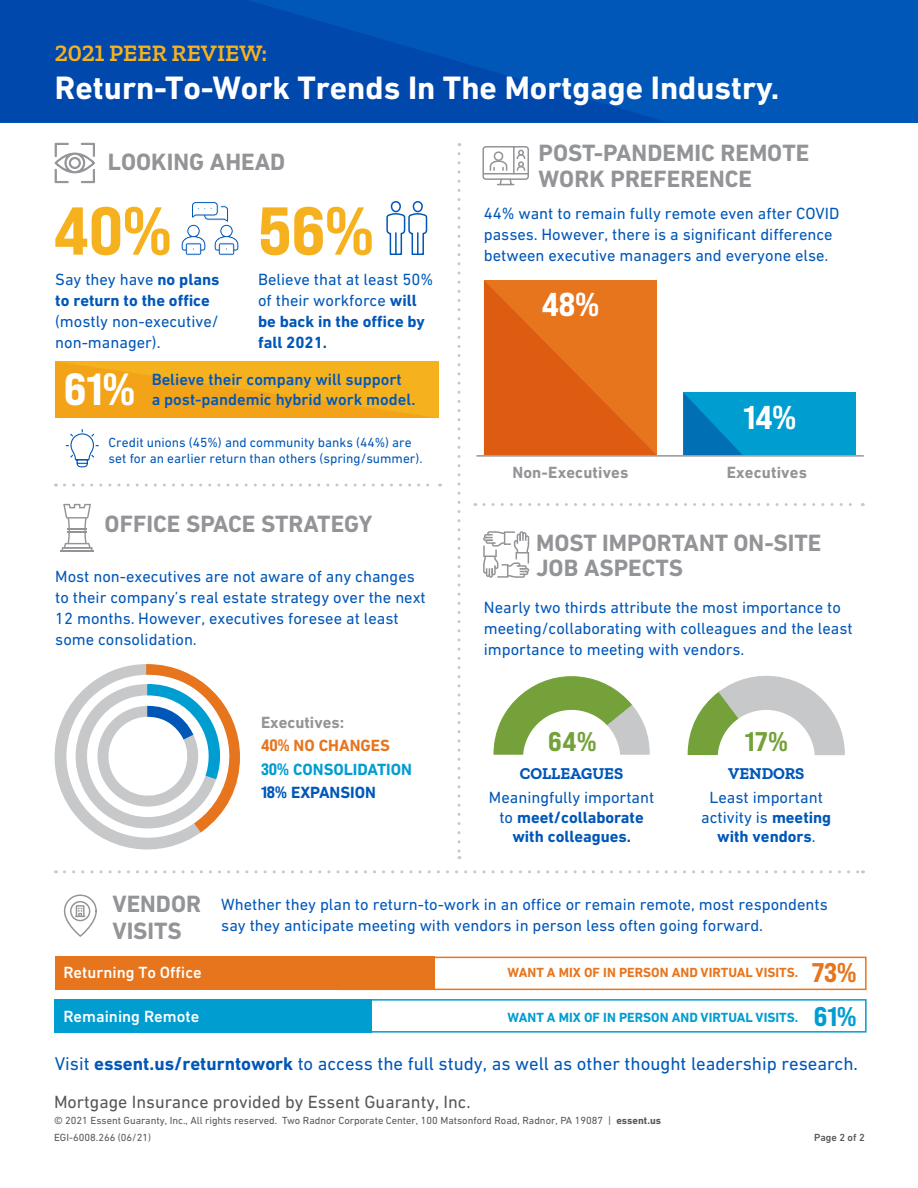
<style>
.page{position:relative;width:918px;height:1188px;background:#fff}
.page>*{position:absolute;margin:0;border:0;box-sizing:border-box;transform-origin:0 0}
.t1{font:67.5px "Bebas Neue Pro Exp Eb";color:#f6b11f}
.t2{font:45px "Bebas Neue Pro Exp Eb";color:#fff}
.t3{font:700 33px "DIN Next W1 G";color:#fff}
.t4{font:33px "Bebas Neue Pro Exp Eb";color:#fff}
.t5{font:27px "Bebas Neue Pro Exp Eb";color:#75a13a}
.t6{font:27px "Bebas Neue Pro Exp Eb";color:#009dd1}
.t7{font:27px "Bebas Neue Pro Exp Eb";color:#e7751d}
.t8{font:700 24px/25.5px "DIN Next W1 G";color:#929497}
.t9{font:600 24px "Zilla Slab";color:#f6b11f}
.t10{font:18.75px "DIN Next W1 G";color:#0057b8}
.t11{font:18px "DIN Next W1 G";color:#54585a}
.t12{font:16.5px/21px "DIN Next W1 G";color:#0057b8}
.t13{font:700 16.5px/19.8px "DIN Next W1 G";color:#0057b8}
.t14{font:500 16.5px/19.8px "DIN Next W1 G";color:#0057b8}
.t15{font:700 16.5px/23.2px "DIN Next W1 G";color:#009dd1}
.t16{font:500 16.5px "DIN Next W1 G";color:#fff}
.t17{font:700 16.5px "DIN Next W1 G";letter-spacing:.01em;color:#929497}
.t18{font:700 16.5px "Zilla Slab";color:#0057b8}
.t19{font:13.5px/16.2px "DIN Next W1 G";color:#0057b8}
.t20{font:700 13.5px "DIN Next W1 G";color:#009dd1}
.t21{font:700 13.5px "DIN Next W1 G";color:#e7751d}
.t22{font:10.5px/16.5px "DIN Next W1 G";color:#54585a}
.t23{font:500 10.5px "DIN Next W1 G";color:#54585a}
.s1{font-weight:400}
.s2{font-weight:700}
.s3{color:#929497}
.s4{font-family:"Bebas Neue Pro Exp Eb";font-weight:400;color:#e7751d}
.s5{color:#e7751d}
.s6{font-family:"Bebas Neue Pro Exp Eb";font-weight:400}
.s7{font-family:"Bebas Neue Pro Exp Eb";font-weight:400;color:#0057b8}
.s8{color:#0057b8}
</style>
<div class="page">
<div style="left:0;top:0;width:918px;height:122px;background:#0057b8"></div>
<svg style="left:0;top:0;width:664px;height:122px;fill:#0048ab"></svg>
<svg style="left:55px;top:143px;width:40px;height:40px"></svg>
<div style="left:391px;top:201px;width:10px;height:11px;border:2px solid #0057b8;border-radius:50%"></div>
<div style="left:413px;top:201px;width:10px;height:11px;border:2px solid #0057b8;border-radius:50%"></div>
<svg style="left:386px;top:212px;width:42px;height:43px"></svg>
<svg style="left:181px;top:201px;width:58px;height:55px"></svg>
<svg style="left:55px;top:361px;width:384px;height:57px"></svg>
<div style="left:683px;top:393px;width:173px;height:62px;background:#009dd1"></div>
<svg style="left:484px;top:280px;width:173px;height:175px"></svg>
<svg style="left:683px;top:393px;width:59px;height:62px"></svg>
<svg style="left:482px;top:146px;width:47px;height:40px"></svg>
<hr style="left:476px;top:455px;width:388px;height:2px;background:#929497">
<svg style="left:64px;top:484px;width:377px;height:3px"></svg>
<svg style="left:64px;top:870px;width:799px;height:3px"></svg>
<svg style="left:484px;top:503px;width:379px;height:3px"></svg>
<hr style="left:60px;top:550px;width:34px;height:1px;background:#929497">
<hr style="left:62px;top:547px;width:30px;height:4px;background:#929497">
<svg style="left:63px;top:504px;width:28px;height:46px"></svg>
<svg style="left:54px;top:664px;width:186px;height:186px"></svg>
<svg style="left:458px;top:154px;width:2px;height:705px"></svg>
<svg style="left:483px;top:531px;width:46px;height:47px"></svg>
<svg style="left:494px;top:676px;width:156px;height:79px"></svg>
<div style="left:523px;top:710px;width:97px;height:97px;background:#fff;border-radius:50%"></div>
<svg style="left:687px;top:675px;width:158px;height:81px"></svg>
<div style="left:718px;top:710px;width:97px;height:97px;background:#fff;border-radius:50%"></div>
<svg style="left:64px;top:894px;width:33px;height:43px"></svg>
<div style="left:337px;top:957px;width:530px;height:33px;border:2px solid #e7751d"></div>
<div style="left:300px;top:999px;width:567px;height:34px;border:2px solid #009dd1"></div>
<div style="left:55px;top:957px;width:380px;height:33px;background:#e7751d"></div>
<div style="left:55px;top:999px;width:317px;height:34px;background:#009dd1"></div>
<svg style="left:65px;top:429px;width:34px;height:39px"></svg>
<h3 class="t9" style="left:55px;top:40px;width:214px">2021 PEER REVIEW:</h3>
<h3 class="t3" style="left:55px;top:68px;width:726px">Return-To-Work Trends In The Mortgage Industry.</h3>
<h3 class="t8" style="left:108px;top:149px;width:179px">LOOKING AHEAD</h3>
<h1 class="t1" style="left:54px;top:189px;width:119px">40%</h1>
<p class="t13" style="left:55px;top:269px;width:166px;line-height:21px"><span class="s1">Say they have</span> no plans to return to the office</p>
<p class="t12" style="left:55px;top:311px;width:165px">(mostly non-executive/ non-manager).</p>
<h1 class="t1" style="left:258px;top:189px;width:117px">56%</h1>
<p class="t12" style="left:258px;top:269px;width:177px">Believe that at least 50% of their workforce <span class="s2">will be back in the office by fall 2021.</span></p>
<h2 class="t2" style="left:64px;top:361px;width:73px">61%</h2>
<p class="t14" style="left:152px;top:370px;width:265px">Believe their company will support<br>a post-pandemic hybrid work model.</p>
<p class="t19" style="left:109px;top:434px;width:315px">Credit unions (45%) and community banks (44%) are set for an earlier return than others (spring/summer).</p>
<h3 class="t8" style="left:105px;top:511px;width:269px">OFFICE SPACE STRATEGY</h3>
<p class="t12" style="left:55px;top:566px;width:372px">Most non-executives are not aware of any changes to their company’s real estate strategy over the next 12 months. However, executives foresee at least some consolidation.</p>
<p class="t15" style="left:261px;top:711px;width:152px"><span class="s3">Executives:<br></span><span class="s4">40%</span> <span class="s5">NO CHANGES<br></span><span class="s6">30%</span> CONSOLIDATION<br><span class="s7">18%</span> <span class="s8">EXPANSION</span></p>
<h3 class="t8" style="left:539px;top:140px;width:272px">POST-PANDEMIC REMOTE<br>WORK PREFERENCE</h3>
<p class="t12" style="left:484px;top:203px;width:357px">44% want to remain fully remote even after COVID passes. However, there is a significant difference between executive managers and everyone else.</p>
<h3 class="t4" style="left:542px;top:284px;width:59px">48%</h3>
<p class="t17" style="left:512px;top:462px;width:118px">Non-Executives</p>
<h3 class="t4" style="left:743px;top:397px;width:54px">14%</h3>
<p class="t17" style="left:727px;top:462px;width:82px">Executives</p>
<h3 class="t8" style="left:536px;top:530px;width:287px">MOST IMPORTANT ON-SITE<br>JOB ASPECTS</h3>
<p class="t12" style="left:484px;top:597px;width:370px">Nearly two thirds attribute the most importance to meeting/collaborating with colleagues and the least importance to meeting with vendors.</p>
<h3 class="t5" style="left:548px;top:725px;width:50px">64%</h3>
<h3 class="t5" style="left:745px;top:725px;width:45px">17%</h3>
<p class="t18" style="left:520px;top:764px;width:105px">COLLEAGUES</p>
<p class="t18" style="left:728px;top:764px;width:78px">VENDORS</p>
<p class="t13" style="left:489px;top:787px;width:167px;text-align:center"><span class="s1">Meaningfully important to</span> meet/collaborate with colleagues.</p>
<p class="t12" style="left:701px;top:787px;width:132px;line-height:19.8px;text-align:center">Least important activity is <span class="s2">meeting with vendors</span>.</p>
<h3 class="t8" style="left:112px;top:890px;width:90px;line-height:27px">VENDOR<br>VISITS</h3>
<p class="t12" style="left:221px;top:894px;width:608px">Whether they plan to return-to-work in an office or remain remote, most respondents say they anticipate meeting with vendors in person less often going forward.</p>
<p class="t16" style="left:63px;top:963px;width:140px">Returning To Office</p>
<p class="t21" style="left:508px;top:965px;width:292px">WANT A MIX OF IN PERSON AND VIRTUAL VISITS.</p>
<h3 class="t7" style="left:812px;top:956px;width:46px">73%</h3>
<p class="t16" style="left:63px;top:1007px;width:137px">Remaining Remote</p>
<p class="t20" style="left:508px;top:1009px;width:292px">WANT A MIX OF IN PERSON AND VIRTUAL VISITS.</p>
<h3 class="t6" style="left:814px;top:1000px;width:44px">61%</h3>
<p class="t10" style="left:55px;top:1053px;width:805px">Visit <span class="s2">essent.us/returntowork</span> to access the full study, as well as other thought leadership research.</p>
<p class="t11" style="left:54px;top:1091px;width:418px">Mortgage Insurance provided by Essent Guaranty, Inc.</p>
<p class="t22" style="left:54px;top:1112px;width:609px">© 2021 Essent Guaranty, Inc., All rights reserved. Two Radnor Corporate Center, 100 Matsonford Road, Radnor, PA 19087 | <span class="s2">essent.us<br></span>EGI-6008.266 (06/21)</p>
<p class="t23" style="left:814px;top:1131px;width:52px">Page 2 of 2</p>
</div>
